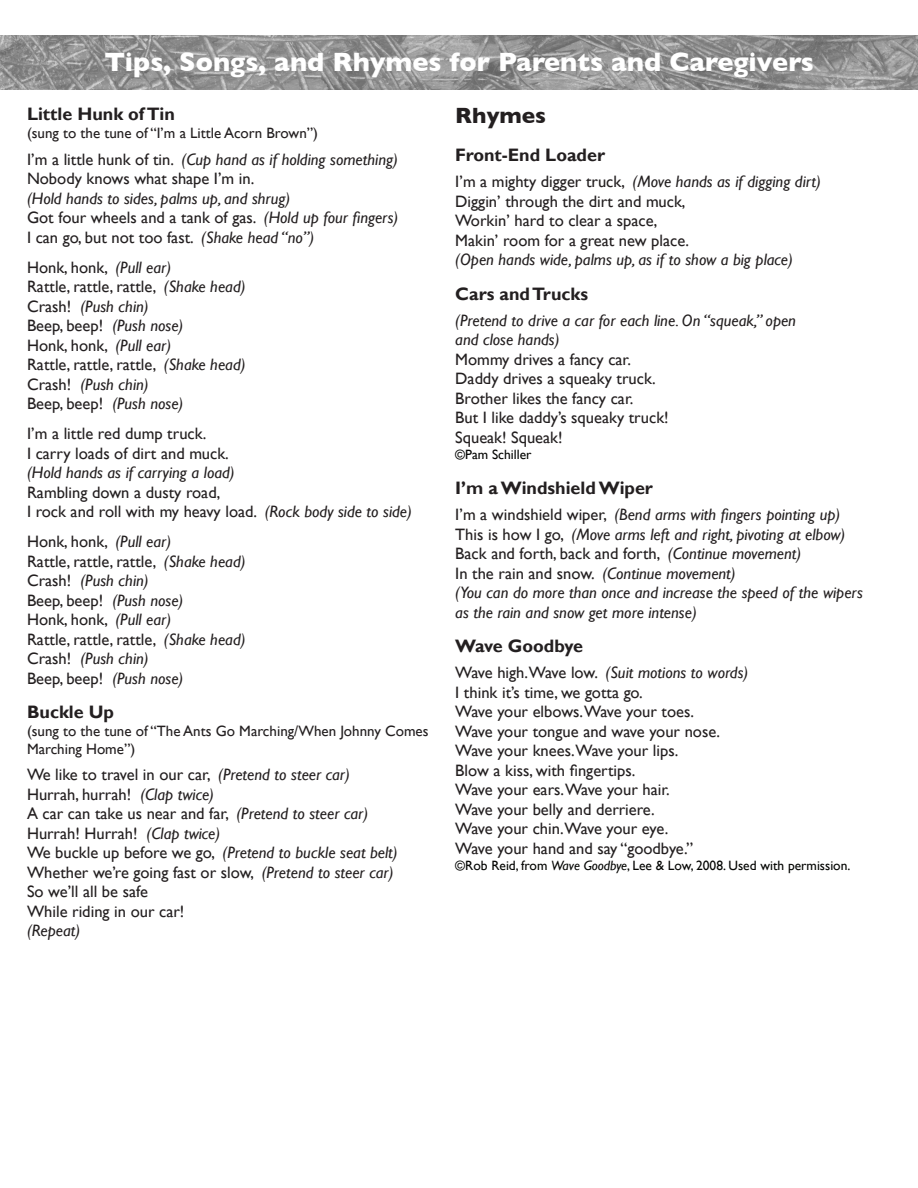
<style>
.page{position:relative;width:918px;height:1188px;background:#fff}
.page>*{position:absolute;margin:0;border:0;box-sizing:border-box;transform-origin:0 0}
.t1{font:700 27px "Gill Sans";color:#fff}
.Large_Header{font:700 22.5px "Gill Sans";color:#231f20}
.Song_Title{font:700 18px "Gill Sans";color:#231f20}
.Song_Title-2{font:700 18px "Gill Sans";letter-spacing:-.02em;color:#231f20}
.Song_Body_1st{font:16.5px/19.5px "Gill Sans";color:#231f20}
.Song_Body{font:16.5px/19.5px "Gill Sans";color:#231f20}
.Song_Body_1st-2{font:italic 16.5px/19.5px "Gill Sans";color:#231f20}
.Song_Title-3{font:15px/18px "Gill Sans";color:#231f20}
.song_copyright_line{font:13.5px "Gill Sans";color:#040503}
.Song_Body_1st-3{font:13.5px "Gill Sans";color:#040503}
.s1{font-style:normal}
.s2{font-style:italic}
</style>
<div class="page">
<img style="left:0;top:36px;width:918px;height:54px">
<p class="t1" style="left:105px;top:46px;width:711px">Tips, Songs, and Rhymes for Parents and Caregivers</p>
<p class="Song_Title" style="left:27px;top:104px;width:150px">Little Hunk ofTin</p>
<p class="Song_Title-3" style="left:27px;top:125px;width:293px">(sung to the tune of “I’m a Little Acorn Brown”)</p>
<p class="Song_Body_1st-2" style="left:27px;top:150px;width:373px"><span class="s1">I’m a little hunk of tin.</span> (Cup hand as if holding something)<br><span class="s1">Nobody knows what shape I’m in.<br></span>(Hold hands to sides, palms up, and shrug)<br><span class="s1">Got four wheels and a tank of gas.</span> (Hold up four fingers)<br><span class="s1">I can go, but not too fast.</span> (Shake head “no”)</p>
<p class="Song_Body" style="left:27px;top:258px;width:220px">Honk, honk, <span class="s2">(Pull ear)<br></span>Rattle, rattle, rattle, <span class="s2">(Shake head)<br></span>Crash! <span class="s2">(Push chin)<br></span>Beep, beep! <span class="s2">(Push nose)<br></span>Honk, honk, <span class="s2">(Pull ear)<br></span>Rattle, rattle, rattle, <span class="s2">(Shake head)<br></span>Crash! <span class="s2">(Push chin)<br></span>Beep, beep! <span class="s2">(Push nose)</span></p>
<p class="Song_Body" style="left:27px;top:424px;width:386px">I’m a little red dump truck.<br>I carry loads of dirt and muck.<br><span class="s2">(Hold hands as if carrying a load)<br></span>Rambling down a dusty road,<br>I rock and roll with my heavy load. <span class="s2">(Rock body side to side)</span></p>
<p class="Song_Body" style="left:27px;top:532px;width:220px">Honk, honk, <span class="s2">(Pull ear)<br></span>Rattle, rattle, rattle, <span class="s2">(Shake head)<br></span>Crash! <span class="s2">(Push chin)<br></span>Beep, beep! <span class="s2">(Push nose)<br></span>Honk, honk, <span class="s2">(Pull ear)<br></span>Rattle, rattle, rattle, <span class="s2">(Shake head)<br></span>Crash! <span class="s2">(Push chin)<br></span>Beep, beep! <span class="s2">(Push nose)</span></p>
<p class="Song_Title" style="left:27px;top:701px;width:89px">Buckle Up</p>
<p class="Song_Title-3" style="left:27px;top:722px;width:403px">(sung to the tune of “The Ants Go Marching/When Johnny Comes<br>Marching Home”)</p>
<p class="Song_Body_1st" style="left:27px;top:765px;width:372px">We like to travel in our car, <span class="s2">(Pretend to steer car)<br></span>Hurrah, hurrah! <span class="s2">(Clap twice)<br></span>A car can take us near and far, <span class="s2">(Pretend to steer car)<br></span>Hurrah! Hurrah! <span class="s2">(Clap twice)<br></span>We buckle up before we go, <span class="s2">(Pretend to buckle seat belt)<br></span>Whether we’re going fast or slow, <span class="s2">(Pretend to steer car)<br></span>So we’ll all be safe<br>While riding in our car!<br><span class="s2">(Repeat)</span></p>
<p class="Large_Header" style="left:455px;top:103px;width:92px">Rhymes</p>
<p class="Song_Title" style="left:455px;top:144px;width:151px">Front-End Loader</p>
<p class="Song_Body_1st" style="left:455px;top:172px;width:367px">I’m a mighty digger truck, <span class="s2">(Move hands as if digging dirt)<br></span>Diggin’ through the dirt and muck,<br>Workin’ hard to clear a space,<br>Makin’ room for a great new place.<br><span class="s2">(Open hands wide, palms up, as if to show a big place)</span></p>
<p class="Song_Title" style="left:455px;top:283px;width:134px">Cars andTrucks</p>
<p class="Song_Body_1st" style="left:455px;top:311px;width:342px"><span class="s2">(Pretend to drive a car for each line. On “squeak,” open and close hands)<br></span>Mommy drives a fancy car.<br>Daddy drives a squeaky truck.<br>Brother likes the fancy car.<br>But I like daddy’s squeaky truck!<br>Squeak! Squeak!</p>
<p class="Song_Body_1st-3" style="left:455px;top:447px;width:78px">©Pam Schiller</p>
<p class="Song_Title" style="left:455px;top:477px;width:199px">I’m aWindshieldWiper</p>
<p class="Song_Body_1st-2" style="left:455px;top:505px;width:409px"><span class="s1">I’m a windshield wiper,</span> (Bend arms with fingers pointing up)<br><span class="s1">This is how I go,</span> (Move arms left and right, pivoting at elbow)<br><span class="s1">Back and forth, back and forth,</span> (Continue movement)<br><span class="s1">In the rain and snow.</span> (Continue movement)<br>(You can do more than once and increase the speed of the wipers as the rain and snow get more intense)</p>
<p class="Song_Title-2" style="left:455px;top:635px;width:129px">Wave Goodbye</p>
<p class="Song_Body_1st" style="left:455px;top:663px;width:295px">Wave high.Wave low. <span class="s2">(Suit motions to words)<br></span>I think it’s time, we gotta go.<br>Wave your elbows.Wave your toes.<br>Wave your tongue and wave your nose.<br>Wave your knees.Wave your lips.<br>Blow a kiss, with fingertips.<br>Wave your ears.Wave your hair.<br>Wave your belly and derriere.<br>Wave your chin.Wave your eye.<br>Wave your hand and say “goodbye.”</p>
<p class="song_copyright_line" style="left:455px;top:858px;width:397px">©Rob Reid, from <span class="s2">Wave Goodbye</span>, Lee &amp; Low, 2008. Used with permission.</p>
</div>
